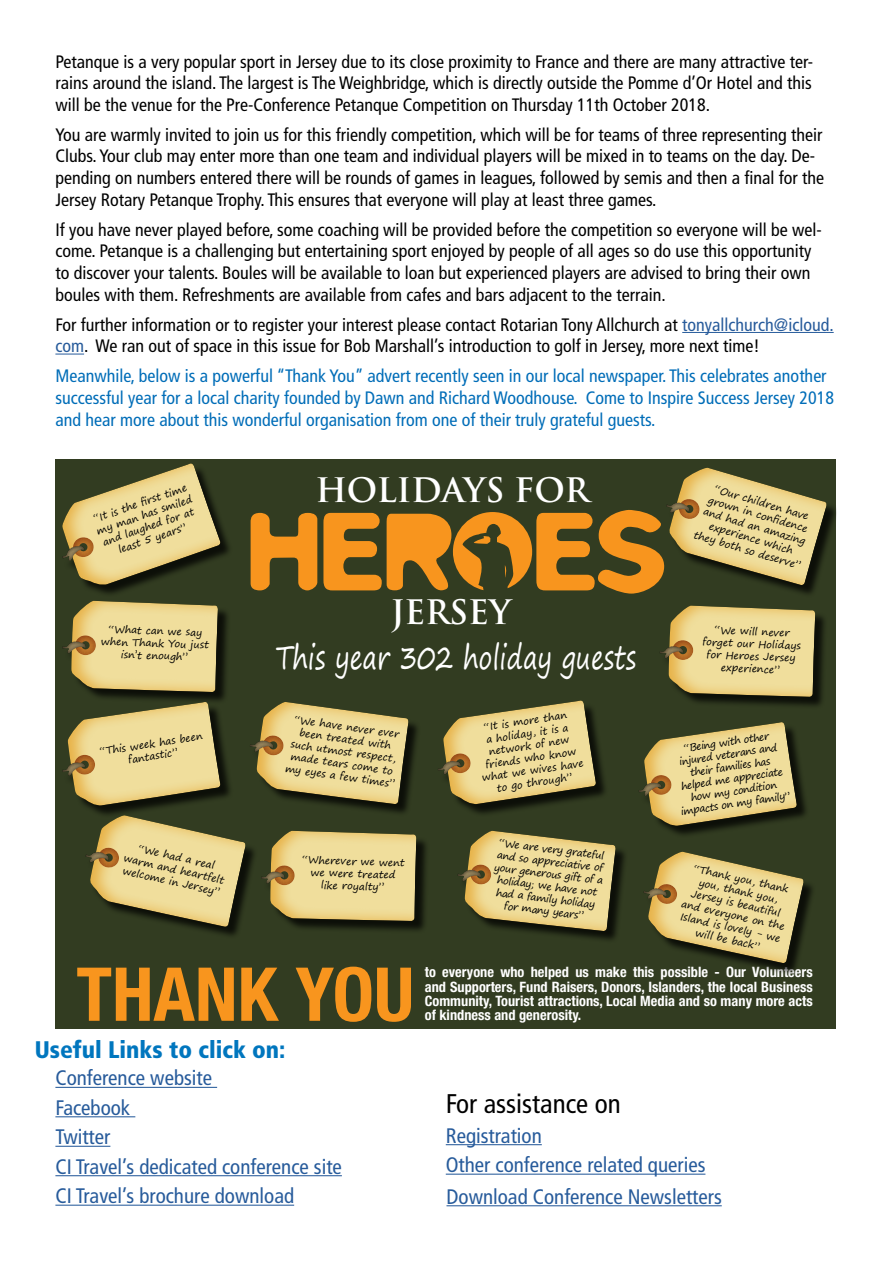
<style>
.page{position:relative;width:893px;height:1263px;background:#fff}
.page>*{position:absolute;margin:0;border:0;box-sizing:border-box;transform-origin:0 0}
.t1{font:700 condensed 74.4px "Helvetica Neue";color:#f8951e}
.t2{font:700 32.85px "Trajan Pro";letter-spacing:-.005em;color:#fff}
.t3{font:32.7px "Segoe Print";color:#fff;scale:.75 1}
.t4{font:condensed 27px "Frutiger LT Std";color:#000}
.t5{font:900 condensed 24px "Frutiger LT Std";color:#0076be}
.t6{font:condensed 21px/29.4px "Frutiger LT Std";color:#275b9b}
.t7{font:condensed 18px/21.6px "Frutiger LT Std";color:#000}
.t8{font:condensed 18px/21.6px "Frutiger LT Std";color:#006db8}
.t9{font:700 condensed 14.4px/14.4px "Helvetica Neue";color:#fff;text-align:justify}
.t10{font:10.2px/12.5px "Segoe Print";color:#000;text-align:center}
.s1{color:#275b9b}
</style>
<div class="page">
<hr style="left:55px;top:1087px;width:162px;height:1px;background:#275b9b">
<hr style="left:55px;top:1116px;width:80px;height:1px;background:#275b9b">
<hr style="left:55px;top:1146px;width:55px;height:1px;background:#275b9b">
<hr style="left:55px;top:1175px;width:287px;height:1px;background:#275b9b">
<hr style="left:55px;top:1205px;width:239px;height:1px;background:#275b9b">
<hr style="left:446px;top:1144px;width:96px;height:1px;background:#275b9b">
<hr style="left:446px;top:1173px;width:259px;height:2px;background:#275b9b">
<hr style="left:446px;top:1205px;width:276px;height:1px;background:#275b9b">
<div style="left:55px;top:459px;width:781px;height:570px;background:#323c21"></div>
<svg style="left:62px;top:463px;width:773px;height:510px"></svg>
<hr style="left:682px;top:332px;width:152px;height:1px;background:#275b9b">
<svg style="left:55px;top:354px;width:29px;height:1px"></svg>
<p class="t7" style="left:55px;top:51px;width:759px;text-align:justify">Petanque is a very popular sport in Jersey due to its close proximity to France and there are many attractive ter&shy;rains around the island. The largest is The Weighbridge, which is directly outside the Pomme d’Or Hotel and this will be the venue for the Pre-Conference Petanque Competition on Thursday 11th October 2018.</p>
<p class="t7" style="left:55px;top:124px;width:770px">You are warmly invited to join us for this friendly competition, which will be for teams of three representing their Clubs. Your club may enter more than one team and individual players will be mixed in to teams on the day. De&shy;pending on numbers entered there will be rounds of games in leagues, followed by semis and then a final for the Jersey Rotary Petanque Trophy. This ensures that everyone will play at least three games.</p>
<p class="t7" style="left:55px;top:219px;width:768px">If you have never played before, some coaching will be provided before the competition so everyone will be wel&shy;come. Petanque is a challenging but entertaining sport enjoyed by people of all ages so do use this opportunity to discover your talents. Boules will be available to loan but experienced players are advised to bring their own boules with them. Refreshments are available from cafes and bars adjacent to the terrain.</p>
<p class="t7" style="left:55px;top:314px;width:780px">For further information or to register your interest please contact Rotarian Tony Allchurch at <span class="s1">tonyallchurch@icloud. com</span>. We ran out of space in this issue for Bob Marshall’s introduction to golf in Jersey, more next time!</p>
<p class="t8" style="left:55px;top:365px;width:780px">Meanwhile, below is a powerful “Thank You” advert recently seen in our local newspaper. This celebrates another successful year for a local charity founded by Dawn and Richard Woodhouse. Come to Inspire Success Jersey 2018 and hear more about this wonderful organisation from one of their truly grateful guests.</p>
<p class="t10" style="left:91px;top:513px;width:102px;rotate:-19deg">“It is the first time my man has smiled and laughed for at least 5 years”</p>
<p class="t10" style="left:102px;top:622px;width:109px;rotate:2deg">“What can we say when Thank You just isn’t enough”</p>
<p class="t10" style="left:99px;top:745px;width:105px;rotate:-9deg">“This week has been fantastic”</p>
<h2 class="t2" style="left:315px;top:470px;width:275px">HOLIDAYS FOR</h2>
<h2 class="t2" style="left:391px;top:591px;width:122px">JERSEY</h2>
<h3 class="t3" style="left:276px;top:628px;width:482px">This year 302 holiday guests</h3>
<p class="t10" style="left:293px;top:713px;width:112px;rotate:8deg">“We have never ever been treated with such utmost respect, made tears come to my eyes a few times”</p>
<p class="t10" style="left:474px;top:722px;width:104px;rotate:-8deg">“It is more than<br>a holiday, it is a network of new friends who know what we wives have to go through”</p>
<p class="t10" style="left:128px;top:840px;width:104px;rotate:12deg">“We had a real warm and heartfelt welcome in Jersey”</p>
<p class="t10" style="left:303px;top:853px;width:104px;rotate:2deg">“Wherever we went we were treated like royalty”</p>
<p class="t10" style="left:498px;top:836px;width:111px;rotate:7deg">“We are very grateful and so appreciative of your generous gift of a holiday; we have not had a family holiday for many years”</p>
<p class="t10" style="left:710px;top:481px;width:113px;rotate:16deg">“Our children have grown in confidence and had an amazing experience which they both so deserve”</p>
<p class="t10" style="left:704px;top:622px;width:100px;rotate:3deg">“We will never forget our Holidays for Heroes Jersey experience”</p>
<p class="t10" style="left:671px;top:743px;width:112px;rotate:-8deg">“Being with other injured veterans and their families has helped me appreciate how my condition impacts on my family”</p>
<p class="t10" style="left:691px;top:861px;width:107px;rotate:12deg">“Thank you, thank you, thank you,<br>Jersey is beautiful and everyone on the<br>Island is lovely - we will be back”</p>
<h1 class="t1" style="left:76px;top:949px;width:339px">THANK YOU</h1>
<p class="t9" style="left:425px;top:965px;width:389px">to everyone who helped us make this possible - Our Volunteers and Supporters, Fund Raisers, Donors, Islanders, the local Business Community, Tourist attractions, Local Media and so many more acts of kindness and generosity.</p>
<h3 class="t5" style="left:35px;top:1035px;width:252px">Useful Links to click on:</h3>
<p class="t6" style="left:55px;top:1063px;width:288px">Conference website<br>Facebook<br>Twitter<br>CI Travel’s dedicated conference site<br>CI Travel’s brochure download</p>
<h3 class="t4" style="left:446px;top:1088px;width:176px">For assistance on</h3>
<p class="t6" style="left:446px;top:1121px;width:261px">Registration<br>Other conference related queries</p>
<p class="t6" style="left:446px;top:1182px;width:277px">Download Conference Newsletters</p>
</div>
